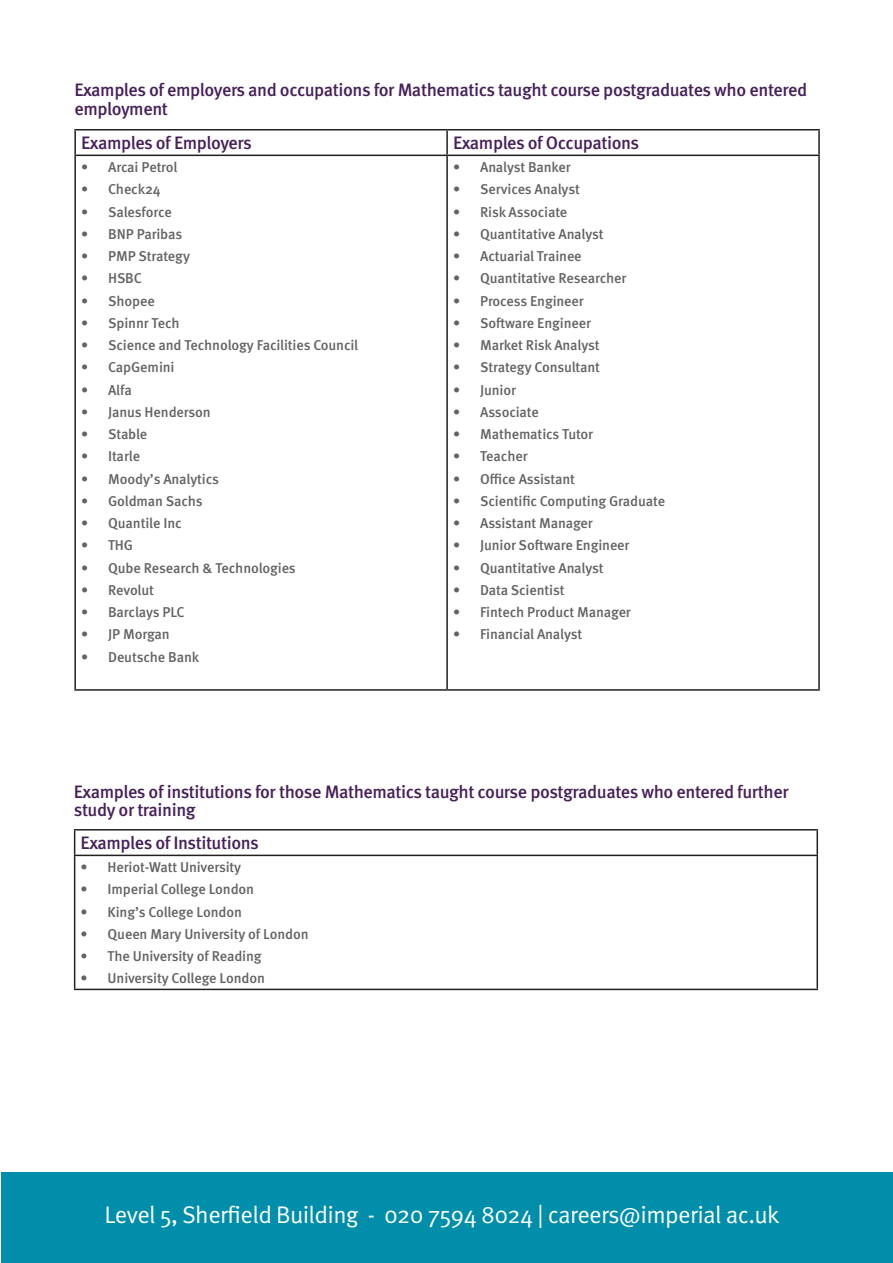
<style>
.page{position:relative;width:893px;height:1263px;background:#fff}
.page>*{position:absolute;margin:0;border:0;box-sizing:border-box;transform-origin:0 0}
.t1{font:24px "Meta Pro Norm";letter-spacing:-.025em;color:#fff}
.Steps{font:500 18px/18px "Meta OT";letter-spacing:-.025em;color:#47205a}
.Main_Title{font:500 18px "Meta OT";letter-spacing:-.025em;color:#47205a}
.t2{font:500 14.25px "Meta OT";letter-spacing:-.01em;color:#636366}
</style>
<div class="page">
<hr style="left:74px;top:129px;width:373px;height:1px;background:#231f20">
<hr style="left:74px;top:130px;width:2px;height:25px;background:#231f20">
<hr style="left:447px;top:129px;width:373px;height:1px;background:#231f20">
<hr style="left:446px;top:130px;width:2px;height:25px;background:#231f20">
<hr style="left:818px;top:130px;width:2px;height:25px;background:#231f20">
<hr style="left:74px;top:155px;width:373px;height:1px;background:#231f20">
<hr style="left:74px;top:156px;width:2px;height:533px;background:#231f20">
<hr style="left:447px;top:155px;width:373px;height:1px;background:#231f20">
<hr style="left:446px;top:156px;width:2px;height:533px;background:#231f20">
<hr style="left:818px;top:156px;width:2px;height:533px;background:#231f20">
<hr style="left:74px;top:689px;width:373px;height:2px;background:#231f20">
<hr style="left:447px;top:689px;width:373px;height:2px;background:#231f20">
<hr style="left:74px;top:829px;width:744px;height:1px;background:#231f20">
<svg style="left:74px;top:830px;width:1px;height:25px"></svg>
<hr style="left:816px;top:830px;width:2px;height:25px;background:#231f20">
<hr style="left:74px;top:855px;width:744px;height:1px;background:#231f20">
<hr style="left:74px;top:856px;width:1px;height:133px;background:#231f20">
<hr style="left:816px;top:856px;width:2px;height:133px;background:#231f20">
<hr style="left:74px;top:989px;width:744px;height:1px;background:#231f20">
<div style="left:1px;top:1172px;width:892px;height:91px;background:#008eaa"></div>
<p class="Steps" style="left:74px;top:81px;width:734px">Examples of employers and occupations for Mathematics taught course postgraduates who entered employment</p>
<p class="Steps" style="left:81px;top:134px;width:172px">Examples of Employers</p>
<p class="Steps" style="left:453px;top:134px;width:188px">Examples of Occupations</p>
<p class="t2" style="left:81px;top:158px;width:98px">• Arcai Petrol</p>
<p class="t2" style="left:81px;top:181px;width:81px">• Check24</p>
<p class="t2" style="left:81px;top:203px;width:92px">• Salesforce</p>
<p class="t2" style="left:81px;top:225px;width:103px">• BNP Paribas</p>
<p class="t2" style="left:81px;top:247px;width:110px">• PMP Strategy</p>
<p class="t2" style="left:81px;top:270px;width:62px">• HSBC</p>
<p class="t2" style="left:81px;top:292px;width:75px">• Shopee</p>
<p class="t2" style="left:81px;top:314px;width:100px">• Spinnr Tech</p>
<p class="t2" style="left:81px;top:336px;width:279px">• Science and Technology Facilities Council</p>
<p class="t2" style="left:81px;top:359px;width:95px">• CapGemini</p>
<p class="t2" style="left:81px;top:381px;width:52px">• Alfa</p>
<p class="t2" style="left:81px;top:403px;width:131px">• Janus Henderson</p>
<p class="t2" style="left:81px;top:425px;width:68px">• Stable</p>
<p class="t2" style="left:81px;top:448px;width:61px">• Itarle</p>
<p class="t2" style="left:81px;top:470px;width:139px">• Moody’s Analytics</p>
<p class="t2" style="left:81px;top:492px;width:123px">• Goldman Sachs</p>
<p class="t2" style="left:81px;top:514px;width:102px">• Quantile Inc</p>
<p class="t2" style="left:81px;top:537px;width:53px">• THG</p>
<p class="t2" style="left:81px;top:559px;width:216px">• Qube Research &amp; Technologies</p>
<p class="t2" style="left:81px;top:581px;width:74px">• Revolut</p>
<p class="t2" style="left:81px;top:603px;width:105px">• Barclays PLC</p>
<p class="t2" style="left:81px;top:626px;width:90px">• JP Morgan</p>
<p class="t2" style="left:81px;top:648px;width:119px">• Deutsche Bank</p>
<p class="t2" style="left:453px;top:158px;width:119px">• Analyst Banker</p>
<p class="t2" style="left:453px;top:181px;width:128px">• Services Analyst</p>
<p class="t2" style="left:453px;top:203px;width:116px">• Risk Associate</p>
<p class="t2" style="left:453px;top:225px;width:152px">• Quantitative Analyst</p>
<p class="t2" style="left:453px;top:247px;width:130px">• Actuarial Trainee</p>
<p class="t2" style="left:453px;top:270px;width:175px">• Quantitative Researcher</p>
<p class="t2" style="left:453px;top:292px;width:132px">• Process Engineer</p>
<p class="t2" style="left:453px;top:314px;width:139px">• Software Engineer</p>
<p class="t2" style="left:453px;top:336px;width:148px">• Market Risk Analyst</p>
<p class="t2" style="left:453px;top:359px;width:149px">• Strategy Consultant</p>
<p class="t2" style="left:453px;top:381px;width:64px">• Junior</p>
<p class="t2" style="left:453px;top:403px;width:87px">• Associate</p>
<p class="t2" style="left:453px;top:425px;width:142px">• Mathematics Tutor</p>
<p class="t2" style="left:453px;top:448px;width:76px">• Teacher</p>
<p class="t2" style="left:453px;top:470px;width:123px">• Office Assistant</p>
<p class="t2" style="left:453px;top:492px;width:214px">• Scientific Computing Graduate</p>
<p class="t2" style="left:453px;top:514px;width:141px">• Assistant Manager</p>
<p class="t2" style="left:453px;top:537px;width:178px">• Junior Software Engineer</p>
<p class="t2" style="left:453px;top:559px;width:152px">• Quantitative Analyst</p>
<p class="t2" style="left:453px;top:581px;width:113px">• Data Scientist</p>
<p class="t2" style="left:453px;top:603px;width:179px">• Fintech Product Manager</p>
<p class="t2" style="left:453px;top:626px;width:131px">• Financial Analyst</p>
<p class="Steps" style="left:74px;top:782px;width:716px">Examples of institutions for those Mathematics taught course postgraduates who entered further study or training</p>
<p class="Main_Title" style="left:81px;top:832px;width:180px">Examples of Institutions</p>
<p class="t2" style="left:81px;top:858px;width:162px">• Heriot-Watt University</p>
<p class="t2" style="left:81px;top:880px;width:175px">• Imperial College London</p>
<p class="t2" style="left:81px;top:903px;width:163px">• King’s College London</p>
<p class="t2" style="left:81px;top:925px;width:230px">• Queen Mary University of London</p>
<p class="t2" style="left:81px;top:947px;width:183px">• The University of Reading</p>
<p class="t2" style="left:81px;top:970px;width:186px">• University College London</p>
<p class="t1" style="left:105px;top:1196px;width:676px">Level 5, Sherfield Building - 020 7594 8024 | careers@imperial ac.uk</p>
</div>
